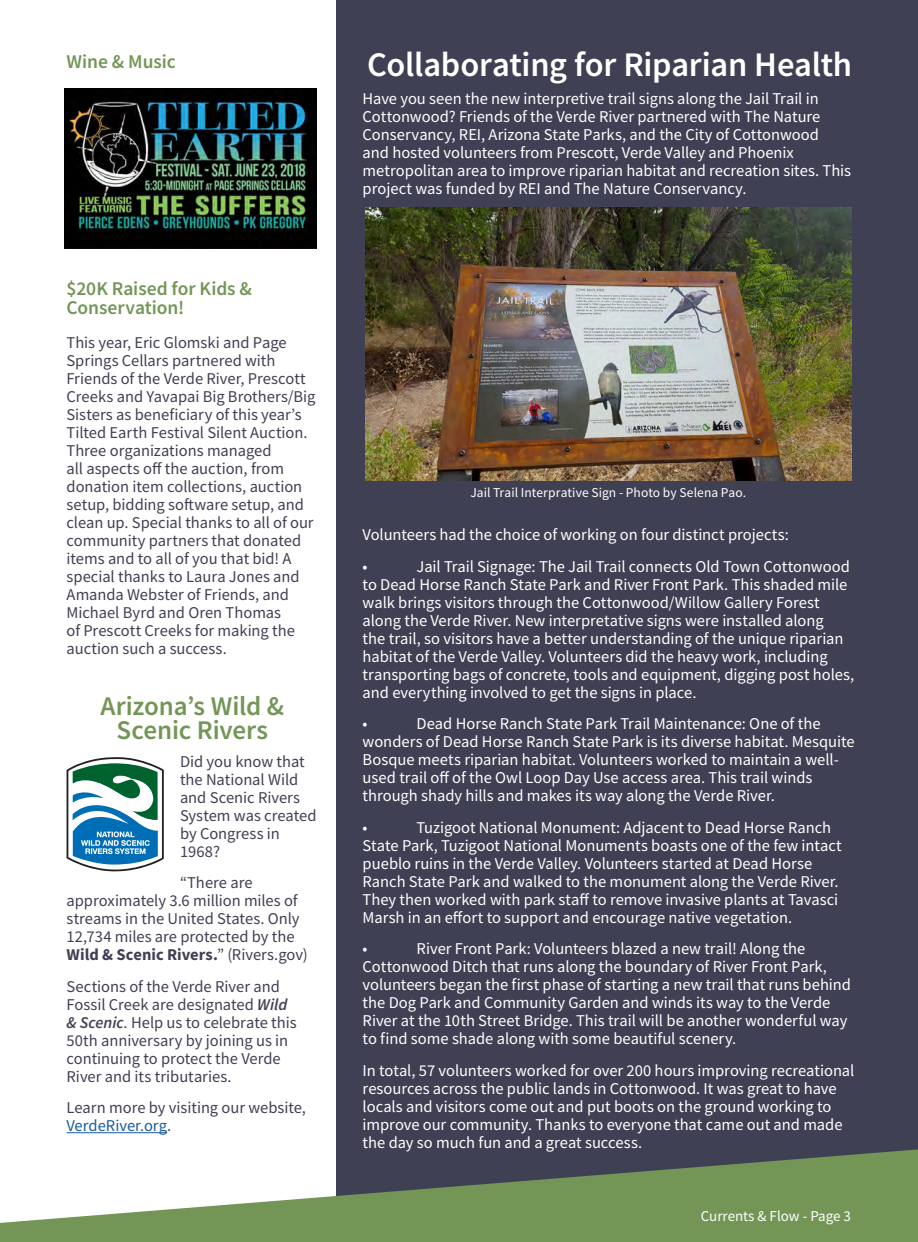
<style>
.page{position:relative;width:918px;height:1242px;background:#fff}
.page>*{position:absolute;margin:0;border:0;box-sizing:border-box;transform-origin:0 0}
.Head1{font:600 34.5px "Source Sans Pro";letter-spacing:-.005em;color:#fff}
.Head1-2{font:600 27px/24px "Source Sans Pro";letter-spacing:-.005em;color:#739656;text-align:center}
.Head1-3{font:600 19.5px/19.5px "Source Sans Pro";letter-spacing:-.005em;color:#739656}
.MainText{font:16.5px/18px "Source Sans Pro";color:#fff}
.Head1-4{font:16.5px/18px "Source Sans Pro";color:#404054}
.MainText-2{font:16.5px/18px "Source Sans Pro";color:#404054}
.t1{font:15px "Source Sans Pro";color:#fff}
.MainText-3{font:13.5px "Source Sans Pro";letter-spacing:.005em;color:#fff}
.s1{font-weight:700}
.s2{font-weight:600;font-style:italic}
.s3{color:#175d9e}
</style>
<div class="page">
<div style="left:337px;top:0;width:581px;height:1242px;background:#404054"></div>
<svg style="left:0;top:1148px;width:918px;height:94px;fill:#739656"></svg>
<hr style="left:67px;top:1132px;width:100px;height:1px;background:#175d9e">
<svg style="left:359px;top:446px;width:499px;height:771px"></svg>
<svg style="left:67px;top:757px;width:97px;height:114px"></svg>
<img style="left:65px;top:88px;width:251px;height:161px">
<img style="left:366px;top:207px;width:485px;height:273px">
<p class="Head1-3" style="left:67px;top:52px;width:111px">Wine &amp; Music</p>
<p class="Head1-3" style="left:67px;top:279px;width:187px">$20K Raised for Kids &amp;<br>Conservation!</p>
<p class="Head1-4" style="left:67px;top:334px;width:251px">This year, Eric Glomski and Page Springs Cellars partnered with Friends of the Verde River, Prescott Creeks and Yavapai Big Brothers/Big Sisters as beneficiary of this year’s Tilted Earth Festival Silent Auction.<br>Three organizations managed<br>all aspects off the auction, from donation item collections, auction setup, bidding software setup, and clean up. Special thanks to all of our community partners that donated items and to all of you that bid! A special thanks to Laura Jones and Amanda Webster of Friends, and Michael Byrd and Oren Thomas<br>of Prescott Creeks for making the auction such a success.</p>
<p class="Head1-2" style="left:101px;top:694px;width:185px">Arizona’s Wild &amp;<br>Scenic Rivers</p>
<p class="MainText-2" style="left:180px;top:752px;width:138px">Did you know that the National Wild and Scenic Rivers<br>System was created by Congress in<br>1968?</p>
<p class="MainText-2" style="left:67px;top:874px;width:243px;text-indent:113px">“There are approximately 3.6 million miles of streams in the United States. Only<br>12,734 miles are protected by the<br><span class="s1">Wild &amp; Scenic Rivers.</span>” (Rivers.gov)</p>
<p class="MainText-2" style="left:67px;top:977px;width:232px">Sections of the Verde River and<br>Fossil Creek are designated <span class="s2">Wild &amp; Scenic</span>. Help us to celebrate this<br>50th anniversary by joining us in continuing to protect the Verde<br>River and its tributaries.</p>
<p class="MainText-2" style="left:67px;top:1099px;width:241px">Learn more by visiting our website,<br><span class="s3">VerdeRiver.org</span>.</p>
<p class="Head1" style="left:367px;top:42px;width:487px">Collaborating for Riparian Health</p>
<p class="MainText" style="left:363px;top:89px;width:490px">Have you seen the new interpretive trail signs along the Jail Trail in Cottonwood? Friends of the Verde River partnered with The Nature Conservancy, REI, Arizona State Parks, and the City of Cottonwood<br>and hosted volunteers from Prescott, Verde Valley and Phoenix metropolitan area to improve riparian habitat and recreation sites. This project was funded by REI and The Nature Conservancy.</p>
<p class="MainText-3" style="left:470px;top:484px;width:277px">Jail Trail Interprative Sign - Photo by Selena Pao.</p>
<p class="MainText" style="left:363px;top:526px;width:428px">Volunteers had the choice of working on four distinct projects:</p>
<p class="MainText" style="left:363px;top:557px;width:7px">•</p>
<p class="MainText" style="left:363px;top:557px;width:493px;text-indent:54px">Jail Trail Signage: The Jail Trail connects Old Town Cottonwood to Dead Horse Ranch State Park and River Front Park. This shaded mile walk brings visitors through the Cottonwood/Willow Gallery Forest along the Verde River. New interpretative signs were installed along<br>the trail, so visitors have a better understanding of the unique riparian habitat of the Verde Valley. Volunteers did the heavy work, including transporting bags of concrete, tools and equipment, digging post holes, and everything involved to get the signs in place.</p>
<p class="MainText" style="left:363px;top:715px;width:7px">•</p>
<p class="MainText" style="left:363px;top:715px;width:494px;text-indent:54px">Dead Horse Ranch State Park Trail Maintenance: One of the wonders of Dead Horse Ranch State Park is its diverse habitat. Mesquite Bosque meets riparian habitat. Volunteers worked to maintain a well&shy;used trail off of the Owl Loop Day Use access area. This trail winds through shady hills and makes its way along the Verde River.</p>
<p class="MainText" style="left:363px;top:818px;width:7px">•</p>
<p class="MainText" style="left:363px;top:818px;width:481px;text-indent:54px">Tuzigoot National Monument: Adjacent to Dead Horse Ranch State Park, Tuzigoot National Monuments boasts one of the few intact pueblo ruins in the Verde Valley. Volunteers started at Dead Horse Ranch State Park and walked to the monument along the Verde River.<br>They then worked with park staff to remove invasive plants at Tavasci Marsh in an effort to support and encourage native vegetation.</p>
<p class="MainText" style="left:363px;top:940px;width:7px">•</p>
<p class="MainText" style="left:363px;top:940px;width:490px;text-indent:54px">River Front Park: Volunteers blazed a new trail! Along the Cottonwood Ditch that runs along the boundary of River Front Park, volunteers began the first phase of starting a new trail that runs behind the Dog Park and Community Garden and winds its way to the Verde River at the 10th Street Bridge. This trail will be another wonderful way to find some shade along with some beautiful scenery.</p>
<p class="MainText" style="left:363px;top:1061px;width:493px">In total, 57 volunteers worked for over 200 hours improving recreational resources across the public lands in Cottonwood. It was great to have locals and visitors come out and put boots on the ground working to improve our community. Thanks to everyone that came out and made the day so much fun and a great success.</p>
<p class="t1" style="left:701px;top:1207px;width:152px">Currents &amp; Flow - Page 3</p>
</div>
